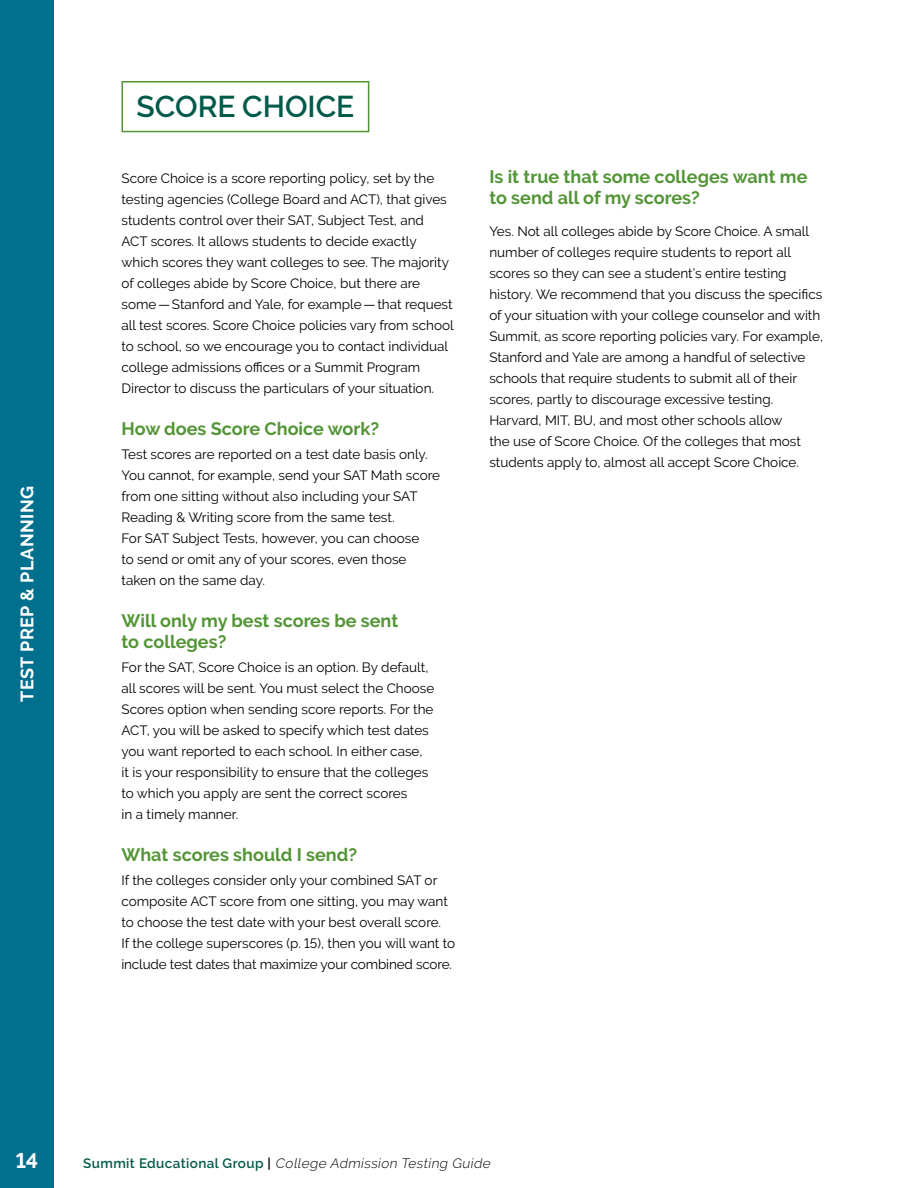
<style>
.page{position:relative;width:918px;height:1188px;background:#fff}
.page>*{position:absolute;margin:0;border:0;box-sizing:border-box;transform-origin:0 0}
.t1{font:600 30px "Raleway";color:#005a4a}
.t2{font:700 21px "Raleway";color:#fff}
.t3{font:700 18px/21px "Raleway";color:#539536}
.t4{font:700 18px "Raleway";letter-spacing:.025em;color:#fff}
.t5{font:13.5px/21px "Raleway";color:#000}
.t6{font:italic 300 13.5px "Raleway";color:#000}
.s1{font-weight:600;font-style:normal;color:#005a4a}
.s2{font-weight:600;font-style:normal}
</style>
<div class="page">
<div style="left:0;top:0;width:54px;height:1188px;background:#00708e"></div>
<div style="left:122px;top:81px;width:247px;height:51px;border:2px solid #539536"></div>
<h3 class="t4" style="left:17px;top:702px;width:217px;rotate:-90deg">TEST PREP &amp; PLANNING</h3>
<h1 class="t1" style="left:136px;top:89px;width:219px">SCORE CHOICE</h1>
<p class="t5" style="left:121px;top:168px;width:334px">Score Choice is a score reporting policy, set by the testing agencies (College Board and ACT), that gives students control over their SAT, Subject Test, and<br>ACT scores. It allows students to decide exactly which scores they want colleges to see. The majority of colleges abide by Score Choice, but there are some—Stanford and Yale, for example—that request all test scores. Score Choice policies vary from school to school, so we encourage you to contact individual college admissions offices or a Summit Program Director to discuss the particulars of your situation.</p>
<h3 class="t3" style="left:122px;top:418px;width:259px">How does Score Choice work?</h3>
<p class="t5" style="left:122px;top:444px;width:320px">Test scores are reported on a test date basis only.<br>You cannot, for example, send your SAT Math score from one sitting without also including your SAT Reading &amp; Writing score from the same test.<br>For SAT Subject Tests, however, you can choose<br>to send or omit any of your scores, even those taken on the same day.</p>
<h3 class="t3" style="left:122px;top:610px;width:278px">Will only my best scores be sent to colleges?</h3>
<p class="t5" style="left:122px;top:657px;width:314px">For the SAT, Score Choice is an option. By default, all scores will be sent. You must select the Choose Scores option when sending score reports. For the ACT, you will be asked to specify which test dates you want reported to each school. In either case,<br>it is your responsibility to ensure that the colleges to which you apply are sent the correct scores<br>in a timely manner.</p>
<h3 class="t3" style="left:122px;top:844px;width:237px">What scores should I send?</h3>
<p class="t5" style="left:122px;top:870px;width:335px">If the colleges consider only your combined SAT or composite ACT score from one sitting, you may want to choose the test date with your best overall score.<br>If the college superscores (p. 15), then you will want to include test dates that maximize your combined score.</p>
<h3 class="t3" style="left:489px;top:166px;width:320px">Is it true that some colleges want me to send all of my scores?</h3>
<p class="t5" style="left:489px;top:220px;width:335px">Yes. Not all colleges abide by Score Choice. A small number of colleges require students to report all scores so they can see a student’s entire testing history. We recommend that you discuss the specifics of your situation with your college counselor and with Summit, as score reporting policies vary. For example, Stanford and Yale are among a handful of selective schools that require students to submit all of their scores, partly to discourage excessive testing.<br>Harvard, MIT, BU, and most other schools allow<br>the use of Score Choice. Of the colleges that most students apply to, almost all accept Score Choice.</p>
<h2 class="t2" style="left:16px;top:1148px;width:24px">14</h2>
<p class="t6" style="left:83px;top:1155px;width:411px"><span class="s1">S u m m i t Ed u cat i o n a l G ro u p</span> <span class="s2">|</span> College Admission Testing Guide</p>
</div>
